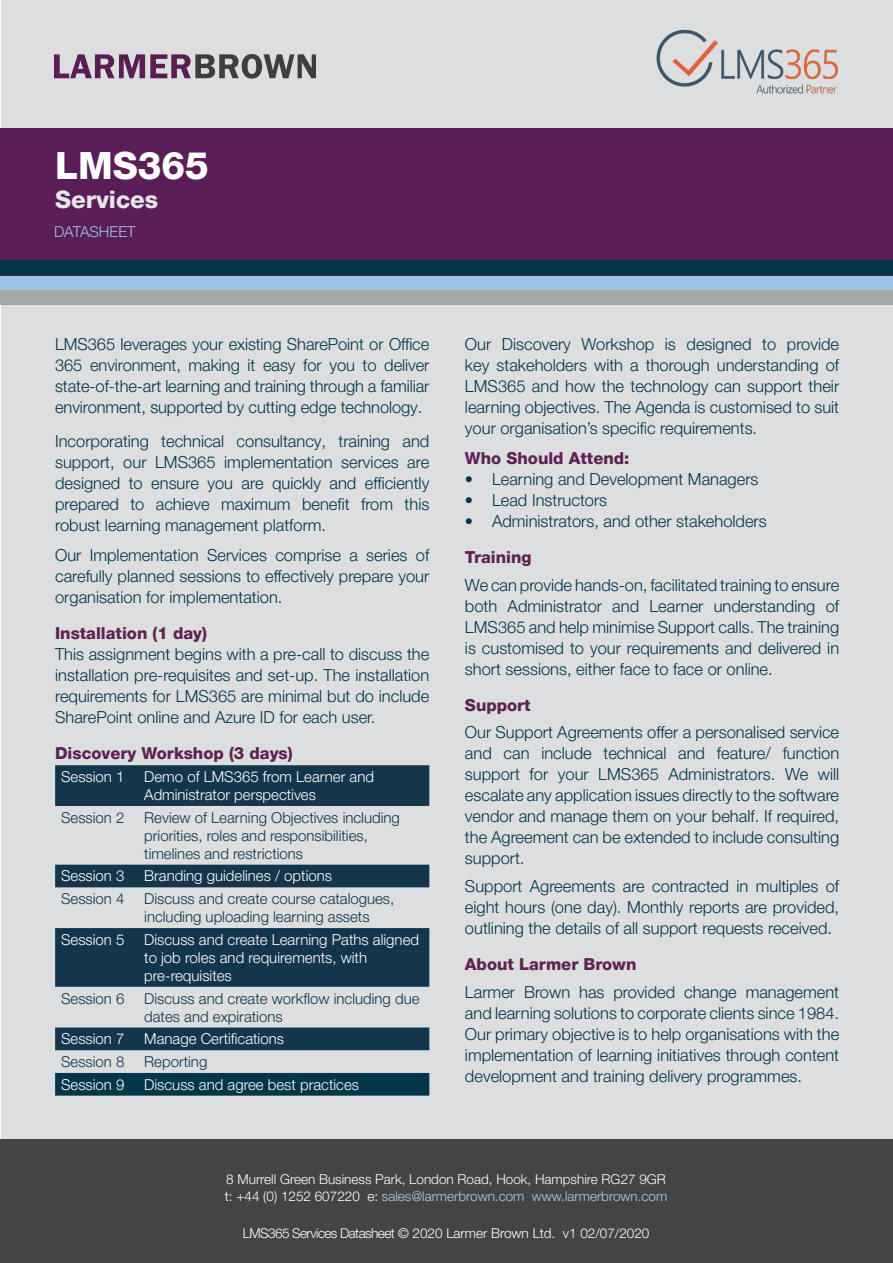
<style>
.page{position:relative;width:893px;height:1263px;background:#fff}
.page>*{position:absolute;margin:0;border:0;box-sizing:border-box;transform-origin:0 0}
.t1{font:800 37.5px "Helvetica Neue LT Pro";color:#fff}
.t2{font:800 24px "Helvetica Neue LT Pro";color:#e6e6e6}
.Body_Copy{font:300 16.5px/21px "Helvetica Neue LT Pro";color:#01354a;text-align:justify}
.Bullet_1_Last{font:300 16.5px/21px "Helvetica Neue LT Pro";letter-spacing:-.005em;color:#01354a;text-align:justify}
.Body_Copy-2{font:800 16.5px "Helvetica Neue LT Pro";color:#5e2154}
.t3{font:300 15px/18px "Helvetica Neue LT Pro";color:#0f344b}
.t4{font:300 15px/18px "Helvetica Neue LT Pro";color:#fff}
.t5{font:300 15px "Helvetica Neue LT Pro";color:#9bc4e8}
.t6{font:300 13.5px "Helvetica Neue LT Pro";color:#aacdee}
.t7{font:300 13.5px "Helvetica Neue LT Pro";color:#fff}
.t8{font:300 13.5px "Helvetica Neue LT Pro";letter-spacing:-.03em;color:#fff}
.s1{color:#fff}
</style>
<div class="page">
<div style="left:2px;top:0;width:891px;height:1253px;background:#dddee0"></div>
<div style="left:1px;top:129px;width:892px;height:159px;background:#5b1d58"></div>
<div style="left:1px;top:261px;width:892px;height:14px;background:#03364b"></div>
<div style="left:1px;top:276px;width:892px;height:15px;background:#98c5e9"></div>
<div style="left:1px;top:290px;width:892px;height:15px;background:#a4a8a9"></div>
<div style="left:0;top:1139px;width:893px;height:124px;background:#444"></div>
<svg style="left:55px;top:765px;width:374px;height:285px"></svg>
<div style="left:55px;top:1073px;width:374px;height:23px;background:#03364b"></div>
<svg style="left:54px;top:54px;width:262px;height:25px"></svg>
<img style="left:656px;top:29px;width:182px;height:65px">
<p class="t1" style="left:55px;top:143px;width:155px">LMS365</p>
<p class="t2" style="left:55px;top:185px;width:105px">Services</p>
<p class="t5" style="left:54px;top:222px;width:83px">DATASHEET</p>
<p class="Bullet_1_Last" style="left:55px;top:333px;width:376px">LMS365 leverages your existing SharePoint or Office 365 environment, making it easy for you to deliver state-of-the-art learning and training through a familiar environment, supported by cutting edge technology.</p>
<p class="Body_Copy" style="left:55px;top:430px;width:376px">Incorporating technical consultancy, training and support, our LMS365 implementation services are designed to ensure you are quickly and efficiently prepared to achieve maximum benefit from this robust learning management platform.</p>
<p class="Body_Copy" style="left:55px;top:544px;width:376px">Our Implementation Services comprise a series of carefully planned sessions to effectively prepare your organisation for implementation.</p>
<p class="Body_Copy-2" style="left:55px;top:623px;width:153px">Installation (1 day)</p>
<p class="Body_Copy" style="left:55px;top:643px;width:376px">This assignment begins with a pre-call to discuss the installation pre-requisites and set-up. The installation requirements for LMS365 are minimal but do include SharePoint online and Azure ID for each user.</p>
<p class="Body_Copy-2" style="left:55px;top:743px;width:239px">Discovery Workshop (3 days)</p>
<p class="t4" style="left:61px;top:767px;width:65px">Session 1</p>
<p class="t4" style="left:144px;top:767px;width:231px">Demo of LMS365 from Learner and<br>Administrator perspectives</p>
<p class="t3" style="left:61px;top:808px;width:65px">Session 2</p>
<p class="t3" style="left:144px;top:808px;width:257px">Review of Learning Objectives including priorities, roles and responsibilities, timelines and restrictions</p>
<p class="t4" style="left:61px;top:867px;width:65px">Session 3</p>
<p class="t4" style="left:144px;top:867px;width:189px">Branding guidelines / options</p>
<p class="t3" style="left:61px;top:889px;width:65px">Session 4</p>
<p class="t3" style="left:144px;top:889px;width:252px">Discuss and create course catalogues, including uploading learning assets</p>
<p class="t4" style="left:61px;top:930px;width:65px">Session 5</p>
<p class="t4" style="left:144px;top:930px;width:276px">Discuss and create Learning Paths aligned to job roles and requirements, with pre-requisites</p>
<p class="t3" style="left:61px;top:989px;width:65px">Session 6</p>
<p class="t3" style="left:144px;top:989px;width:277px">Discuss and create workflow including due dates and expirations</p>
<p class="t4" style="left:61px;top:1029px;width:65px">Session 7</p>
<p class="t4" style="left:144px;top:1029px;width:141px">Manage Certifications</p>
<p class="t3" style="left:61px;top:1052px;width:65px">Session 8</p>
<p class="t3" style="left:144px;top:1052px;width:65px">Reporting</p>
<p class="t4" style="left:61px;top:1075px;width:65px">Session 9</p>
<p class="t4" style="left:144px;top:1075px;width:216px">Discuss and agree best practices</p>
<p class="Body_Copy" style="left:465px;top:333px;width:376px">Our Discovery Workshop is designed to provide key stakeholders with a thorough understanding of LMS365 and how the technology can support their learning objectives. The Agenda is customised to suit your organisation’s specific requirements.</p>
<p class="Body_Copy-2" style="left:465px;top:448px;width:166px">Who Should Attend:</p>
<p class="Body_Copy" style="left:465px;top:468px;width:295px">• Learning and Development Managers</p>
<p class="Body_Copy" style="left:465px;top:489px;width:144px">• Lead Instructors</p>
<p class="Body_Copy" style="left:465px;top:510px;width:303px">• Administrators, and other stakeholders</p>
<p class="Body_Copy-2" style="left:465px;top:547px;width:68px">Training</p>
<p class="Body_Copy" style="left:465px;top:574px;width:376px">We can provide hands-on, facilitated training to ensure both Administrator and Learner understanding of LMS365 and help minimise Support calls. The training is customised to your requirements and delivered in short sessions, either face to face or online.</p>
<p class="Body_Copy-2" style="left:465px;top:695px;width:67px">Support</p>
<p class="Body_Copy" style="left:465px;top:722px;width:376px">Our Support Agreements offer a personalised service and can include technical and feature/ function support for your LMS365 Administrators. We will escalate any application issues directly to the software vendor and manage them on your behalf. If required, the Agreement can be extended to include consulting support.</p>
<p class="Body_Copy" style="left:465px;top:875px;width:376px">Support Agreements are contracted in multiples of eight hours (one day). Monthly reports are provided, outlining the details of all support requests received.</p>
<p class="Body_Copy-2" style="left:465px;top:954px;width:173px">About Larmer Brown</p>
<p class="Body_Copy" style="left:465px;top:981px;width:376px">Larmer Brown has provided change management and learning solutions to corporate clients since 1984.<br>Our primary objective is to help organisations with the implementation of learning initiatives through content development and training delivery programmes.</p>
<p class="t7" style="left:226px;top:1171px;width:441px">8 Murrell Green Business Park, London Road, Hook, Hampshire RG27 9GR</p>
<p class="t6" style="left:225px;top:1187px;width:444px"><span class="s1">t: +44 (0) 1252 607220 e:</span> sales@larmerbrown.com www.larmerbrown.com</p>
<p class="t8" style="left:243px;top:1225px;width:408px">LMS365 Services Datasheet © 2020 Larmer Brown Ltd. v1 02/07/2020</p>
</div>
